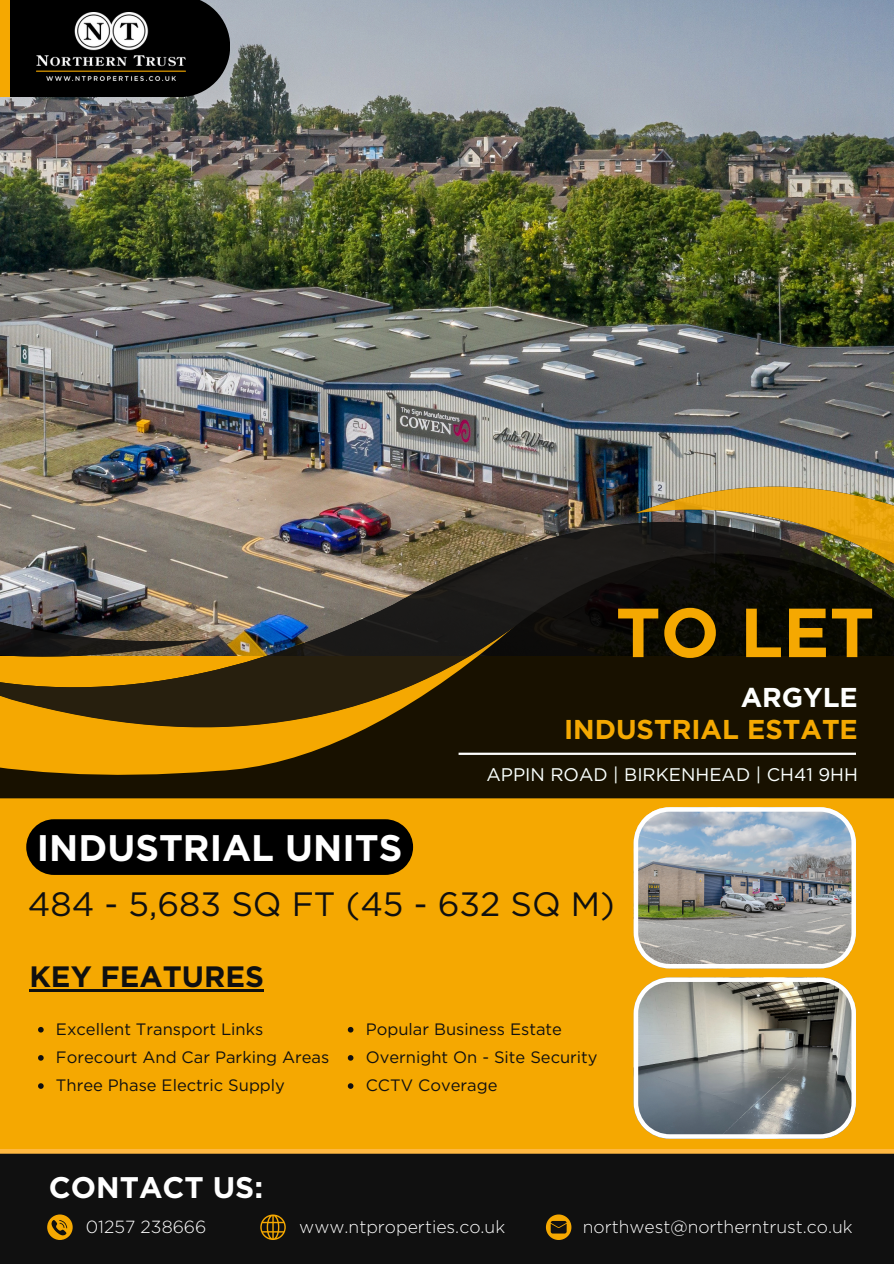
<style>
.page{position:relative;width:894px;height:1264px;background:#fff}
.page>*{position:absolute;margin:0;border:0;box-sizing:border-box;transform-origin:0 0}
.t1{font:700 69.15px "Gotham";color:#f5a801}
.t2{font:700 36.9px "Gotham";color:#fff}
.t3{font:33.75px "Gotham";color:#101010}
.t4{font:700 29.7px "Gotham";color:#fff}
.t5{font:700 29.4px "Gotham";color:#101010}
.t6{font:700 27.15px "Gotham";color:#f5a801}
.t7{font:700 27.15px "Gotham";color:#fff}
.t8{font:18.15px "Gotham";color:#fff}
.t9{font:300 17.55px "Gotham";color:#fff}
.t10{font:16.5px/28.2px "Gotham";color:#101010}
</style>
<div class="page">
<div style="left:0;top:0;width:893px;height:1263px;background:#f5a801"></div>
<div style="left:0;top:1149px;width:893px;height:114px;background:#101010"></div>
<svg style="left:47px;top:1214px;width:26px;height:25px"></svg>
<svg style="left:260px;top:1214px;width:26px;height:25px"></svg>
<svg style="left:545px;top:1214px;width:26px;height:25px"></svg>
<img style="left:0;top:0;width:893px;height:416px">
<img style="left:211px;top:416px;width:682px;height:77px">
<div style="left:0;top:753px;width:893px;height:45px;background:#181100"></div>
<svg style="left:0;top:753px;width:515px;height:35px;fill:#181100"></svg>
<svg style="left:0;top:493px;width:893px;height:260px;background:#514226"></svg>
<img style="left:0;top:416px;width:211px;height:266px">
<svg style="left:635px;top:461px;width:258px;height:243px;background:#433b21"></svg>
<svg style="left:633px;top:977px;width:222px;height:161px;background:#93938c"></svg>
<img style="left:633px;top:807px;width:222px;height:161px">
<div style="left:0;top:0;width:230px;height:97px;background:#000"></div>
<img style="left:37px;top:13px;width:148px;height:67px">
<div style="left:0;top:0;width:10px;height:97px;background:#f5a801"></div>
<hr style="left:458px;top:752px;width:397px;height:3px;background:#fff">
<hr style="left:29px;top:989px;width:235px;height:2px;background:#101010">
<svg style="left:38px;top:1027px;width:6px;height:5px"></svg>
<svg style="left:38px;top:1055px;width:6px;height:5px"></svg>
<svg style="left:38px;top:1083px;width:6px;height:5px"></svg>
<svg style="left:348px;top:1026px;width:5px;height:6px"></svg>
<svg style="left:348px;top:1055px;width:5px;height:5px"></svg>
<svg style="left:348px;top:1083px;width:5px;height:5px"></svg>
<div style="left:26px;top:819px;width:387px;height:56px;background:#000"></div>
<h1 class="t1" style="left:615px;top:590px;width:260px">TO LET</h1>
<h3 class="t7" style="left:740px;top:680px;width:119px">ARGYLE</h3>
<h2 class="t2" style="left:37px;top:825px;width:367px">INDUSTRIAL UNITS</h2>
<h3 class="t6" style="left:564px;top:712px;width:295px">INDUSTRIAL ESTATE</h3>
<p class="t8" style="left:486px;top:763px;width:373px">APPIN ROAD | BIRKENHEAD | CH41 9HH</p>
<h3 class="t3" style="left:28px;top:884px;width:588px">484 - 5,683 SQ FT (45 - 632 SQ M)</h3>
<h3 class="t5" style="left:29px;top:958px;width:236px">KEY FEATURES</h3>
<p class="t10" style="left:56px;top:1014px;width:275px">Excellent Transport Links<br>Forecourt And Car Parking Areas<br>Three Phase Electric Supply</p>
<p class="t10" style="left:365px;top:1014px;width:233px">Popular Business Estate<br>Overnight On - Site Security<br>CCTV Coverage</p>
<h3 class="t4" style="left:49px;top:1169px;width:216px">CONTACT US:</h3>
<p class="t9" style="left:86px;top:1216px;width:122px">01257 238666</p>
<p class="t9" style="left:299px;top:1216px;width:207px">www.ntproperties.co.uk</p>
<p class="t9" style="left:582px;top:1216px;width:271px">northwest@northerntrust.co.uk</p>
</div>
